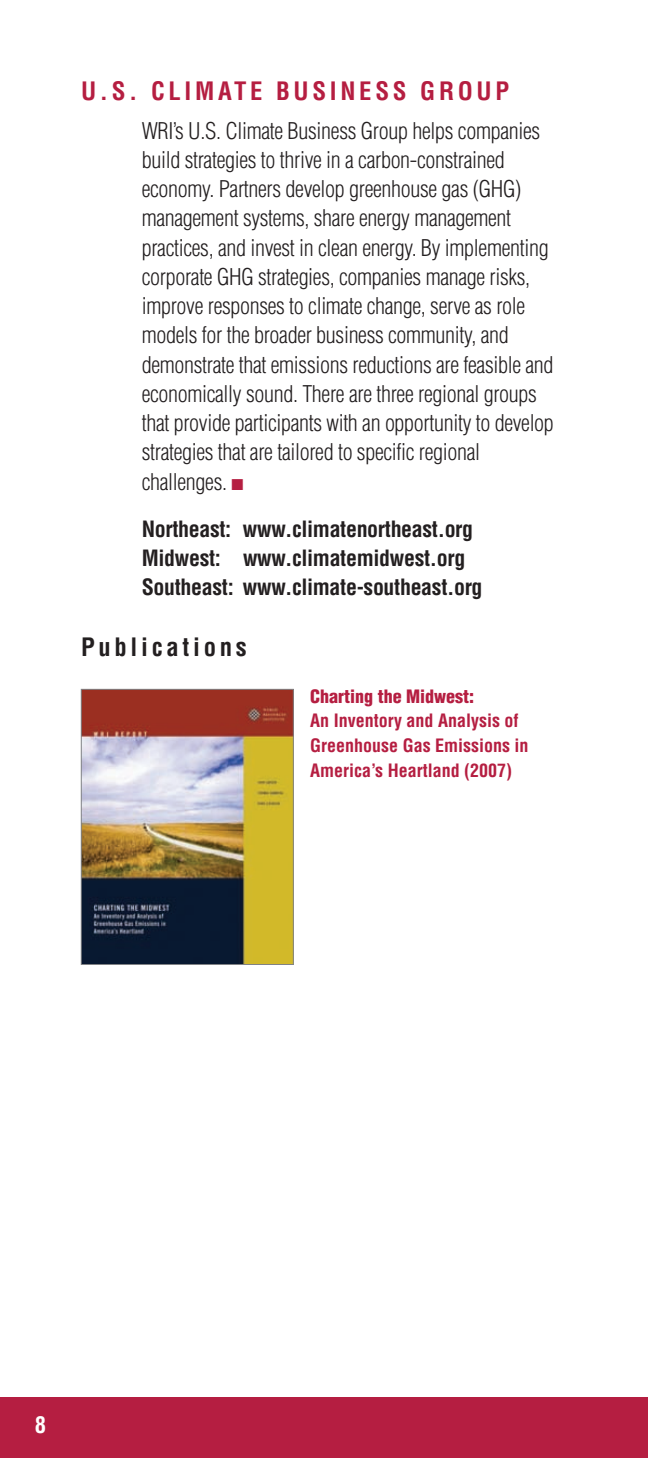
<style>
.page{position:relative;width:648px;height:1458px;background:#fff}
.page>*{position:absolute;margin:0;border:0;box-sizing:border-box;transform-origin:0 0}
.t1{font:700 condensed 24.75px "Helvetica";letter-spacing:.15em;color:#b51e41}
.t2{font:700 condensed 24.75px "Helvetica";letter-spacing:.15em;color:#231f20}
.t3{font:300 condensed 22.5px/29.2px "Helvetica";letter-spacing:-.015em;color:#231f20}
.t4{font:700 condensed 22.5px "Helvetica";color:#fff}
.t5{font:700 condensed 22.05px/29.2px "Helvetica";letter-spacing:-.015em;color:#231f20}
.t6{font:700 condensed 18px/24.8px "Helvetica";color:#b51e41}
.t7{font:900 condensed 18px "Helvetica";color:#b51e41}
.s1{color:#b51e41}
</style>
<div class="page">
<div style="left:0;top:1397px;width:648px;height:61px;background:#b51e41"></div>
<img style="left:83px;top:691px;width:209px;height:272px">
<div style="left:81px;top:689px;width:213px;height:276px;border:1px solid #808285"></div>
<p class="t1" style="left:81px;top:81px;width:430px">U.S. CLIMATE BUSINESS GROUP</p>
<p class="t3" style="left:142px;top:118px;width:414px">WRI’s U.S. Climate Business Group helps companies build strategies to thrive in a carbon-constrained economy. Partners develop greenhouse gas (GHG) management systems, share energy management practices, and invest in clean energy. By implementing corporate GHG strategies, companies manage risks, improve responses to climate change, serve as role models for the broader business community, and demonstrate that emissions reductions are feasible and economically sound. There are three regional groups that provide participants with an opportunity to develop strategies that are tailored to specific regional challenges. <span class="s1">■</span></p>
<p class="t5" style="left:142px;top:516px;width:342px">Northeast: www.climatenortheast.org<br>Midwest: www.climatemidwest.org<br>Southeast: www.climate-southeast.org</p>
<p class="t2" style="left:81px;top:637px;width:167px">Publications</p>
<p class="t7" style="left:310px;top:689px;width:165px">Charting the Midwest:</p>
<p class="t6" style="left:310px;top:710px;width:220px">An Inventory and Analysis of<br>Greenhouse Gas Emissions in<br>America’s Heartland (2007)</p>
<p class="t4" style="left:35px;top:1416px;width:13px">8</p>
</div>
